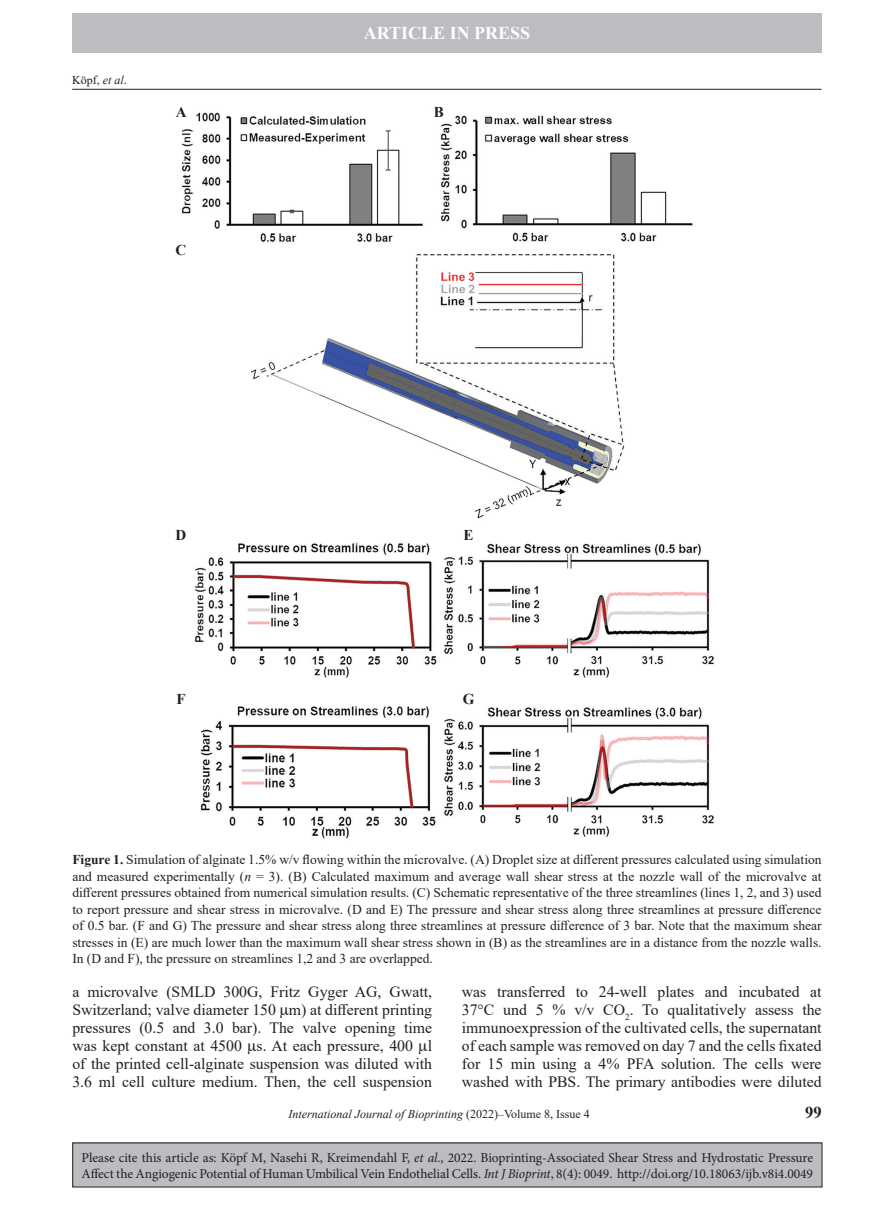
<style>
.page{position:relative;width:894px;height:1212px;background:#fff}
.page>*{position:absolute;margin:0;border:0;box-sizing:border-box;transform-origin:0 0}
.t1{font:700 18px "Times New Roman";color:#fff}
.t2{font:700 16.5px "Times New Roman";color:#231f20}
.TXFL{font:15.75px/18px "Times New Roman";color:#231f20;text-align:justify}
.LABEL{font:700 15px "Times New Roman";color:#231f20}
.FGC{font:13.5px/16.5px "Times New Roman";color:#231f20;text-align:justify}
.t3{font:13.5px/16.5px "Minion Pro";letter-spacing:-.005em;color:#231f20}
.t4{font:italic 12px "Times New Roman";color:#231f20}
.t5{font:12px "Times New Roman";color:#231f20}
.s1{font-style:italic}
.s2{font-weight:700}
.s3{font-style:normal}
</style>
<div class="page">
<hr style="left:72px;top:89px;width:749px;height:1px;background:#231f20">
<div style="left:72px;top:13px;width:749px;height:40px;background:#bcbdc0"></div>
<div style="left:73px;top:1143px;width:748px;height:44px;background:#bcbdc0"></div>
<img style="left:181px;top:112px;width:533px;height:727px">
<div style="left:174px;top:106px;width:13px;height:13px;background:#fff"></div>
<div style="left:432px;top:106px;width:13px;height:13px;background:#fff"></div>
<div style="left:174px;top:529px;width:13px;height:12px;background:#fff"></div>
<div style="left:174px;top:244px;width:13px;height:12px;background:#fff"></div>
<div style="left:462px;top:529px;width:13px;height:12px;background:#fff"></div>
<div style="left:174px;top:693px;width:13px;height:13px;background:#fff"></div>
<div style="left:462px;top:693px;width:13px;height:13px;background:#fff"></div>
<p class="t5" style="left:72px;top:72px;width:56px">Köpf, <span class="s1">et al</span>.</p>
<h1 class="t1" style="left:363px;top:20px;width:168px">ARTICLE IN PRESS</h1>
<p class="LABEL" style="left:176px;top:102px;width:12px">A</p>
<p class="LABEL" style="left:433px;top:102px;width:12px">B</p>
<p class="LABEL" style="left:175px;top:239px;width:12px">C</p>
<p class="LABEL" style="left:175px;top:524px;width:12px">D</p>
<p class="LABEL" style="left:463px;top:524px;width:12px">E</p>
<p class="LABEL" style="left:176px;top:688px;width:11px">F</p>
<p class="LABEL" style="left:462px;top:688px;width:13px">G</p>
<p class="FGC" style="left:72px;top:851px;width:750px"><span class="s2">Figure 1.</span> Simulation of alginate 1.5% w/v flowing within the microvalve. (A) Droplet size at different pressures calculated using simulation and measured experimentally (<span class="s1">n</span> = 3). (B) Calculated maximum and average wall shear stress at the nozzle wall of the microvalve at different pressures obtained from numerical simulation results. (C) Schematic representative of the three streamlines (lines 1, 2, and 3) used to report pressure and shear stress in microvalve. (D and E) The pressure and shear stress along three streamlines at pressure difference of 0.5 bar. (F and G) The pressure and shear stress along three streamlines at pressure difference of 3 bar. Note that the maximum shear stresses in (E) are much lower than the maximum wall shear stress shown in (B) as the streamlines are in a distance from the nozzle walls.<br>In (D and F), the pressure on streamlines 1,2 and 3 are overlapped.</p>
<p class="TXFL" style="left:72px;top:982px;width:361px">a microvalve (SMLD 300G, Fritz Gyger AG, Gwatt, Switzerland; valve diameter 150 m) at different printing pressures (0.5 and 3.0 bar). The valve opening time was kept constant at 4500 s. At each pressure, 400 l of the printed cell-alginate suspension was diluted with 3.6 ml cell culture medium. Then, the cell suspension</p>
<p class="TXFL" style="left:461px;top:982px;width:361px">was transferred to 24-well plates and incubated at 37°C und 5 % v/v CO<sub>2</sub>. To qualitatively assess the immunoexpression of the cultivated cells, the supernatant of each sample was removed on day 7 and the cells fixated for 15 min using a 4% PFA solution. The cells were washed with PBS. The primary antibodies were diluted</p>
<p class="t4" style="left:288px;top:1106px;width:303px">International Journal of Bioprinting <span class="s3">(2022)–Volume 8, Issue 4</span></p>
<p class="t2" style="left:804px;top:1100px;width:18px">99</p>
<p class="t3" style="left:82px;top:1149px;width:732px">Please cite this article as: Köpf M, Nasehi R, Kreimendahl F, <span class="s1">et al</span>., 2022. Bioprinting-Associated Shear Stress and Hydrostatic Pressure<br>Affect the Angiogenic Potential of Human Umbilical Vein Endothelial Cells. <span class="s1">Int J Bioprint</span>, 8(4): 0049. http://doi.org/10.18063/ijb.v8i4.0049</p>
</div>
